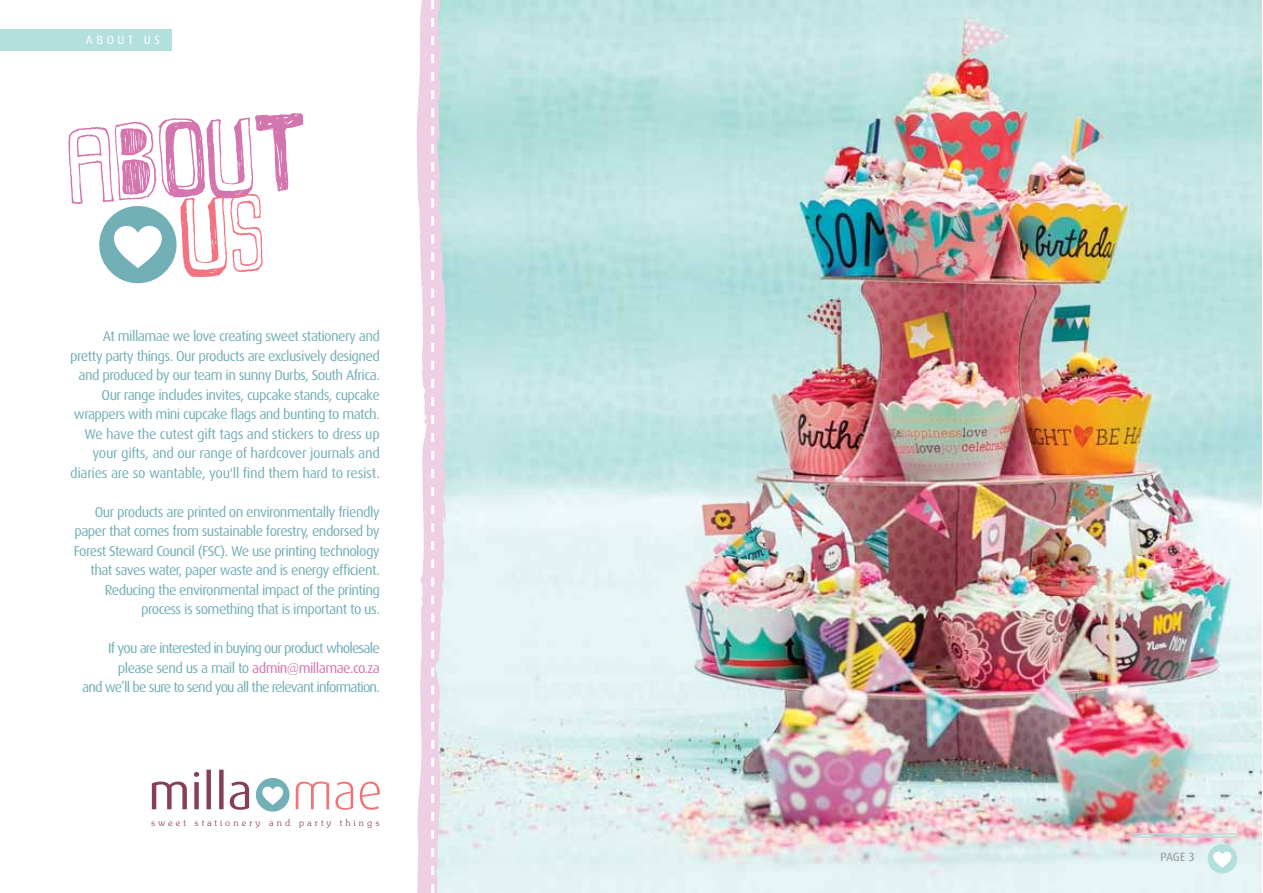
<style>
.page{position:relative;width:1263px;height:893px;background:#fff}
.page>*{position:absolute;margin:0;border:0;box-sizing:border-box;transform-origin:0 0}
.t1{font:68.25px "Graphers Blog";color:#d375af}
.t2{font:14.25px/19.5px "Dax";letter-spacing:-.04em;color:#73afb6;text-align:right}
.t3{font:14.25px/19.5px "Dax";letter-spacing:-.06em;color:#73afb6;text-align:right}
.t4{font:12px "Dax";letter-spacing:.3em;color:#fff}
.t5{font:12px "Dax";color:#939598}
.t6{font:200 9.45px "Sunset";letter-spacing:.32em;color:#873f58}
.s1{color:#d375af}
</style>
<div class="page">
<img style="left:447px;top:0;width:814px;height:893px">
<svg style="left:296px;top:782px;width:33px;height:27px"></svg>
<svg style="left:335px;top:782px;width:18px;height:28px"></svg>
<svg style="left:360px;top:782px;width:20px;height:28px"></svg>
<svg style="left:152px;top:770px;width:97px;height:40px"></svg>
<div style="left:256px;top:778px;width:34px;height:34px;background:#73afb6;border-radius:50%"></div>
<svg style="left:262px;top:786px;width:22px;height:19px"></svg>
<div style="left:99px;top:206px;width:78px;height:77px;background:#73afb6;border-radius:50%"></div>
<svg style="left:114px;top:225px;width:48px;height:43px"></svg>
<div style="left:1208px;top:844px;width:29px;height:29px;background:#b3e0dc;border-radius:50%"></div>
<svg style="left:1213px;top:851px;width:19px;height:17px"></svg>
<hr style="left:1132px;top:833px;width:105px;height:2px;background:#b3e0dc">
<hr style="left:1132px;top:836px;width:105px;height:2px;background:#b3e0dc">
<div style="left:0;top:29px;width:171px;height:22px;background:#b3e0dc"></div>
<svg style="left:416px;top:0;width:31px;height:893px"></svg>
<p class="t4" style="left:86px;top:33px;width:76px">ABOUT US</p>
<h1 class="t1" style="left:65px;top:122px;width:242px;rotate:-3deg">ABOUT</h1>
<p class="t2" style="left:70px;top:327px;width:311px">At millamae we love creating sweet stationery and pretty party things. Our products are exclusively designed and produced by our team in sunny Durbs, South Africa.<br>Our range includes invites, cupcake stands, cupcake wrappers with mini cupcake flags and bunting to match.<br>We have the cutest gift tags and stickers to dress up your gifts, and our range of hardcover journals and diaries are so wantable, you'll find them hard to resist.</p>
<p class="t2" style="left:74px;top:502px;width:308px">Our products are printed on environmentally friendly paper that comes from sustainable forestry, endorsed by Forest Steward Council (FSC). We use printing technology that saves water, paper waste and is energy efficient.<br>Reducing the environmental impact of the printing process is something that is important to us.</p>
<p class="t3" style="left:82px;top:639px;width:299px">If you are interested in buying our product wholesale please send us a mail to <span class="s1">admin@millamae.co.za<br></span>and we’ll be sure to send you all the relevant information.</p>
<p class="t6" style="left:151px;top:817px;width:230px">sweet stationery and party things</p>
<p class="t5" style="left:1160px;top:850px;width:36px">PAGE 3</p>
</div>
